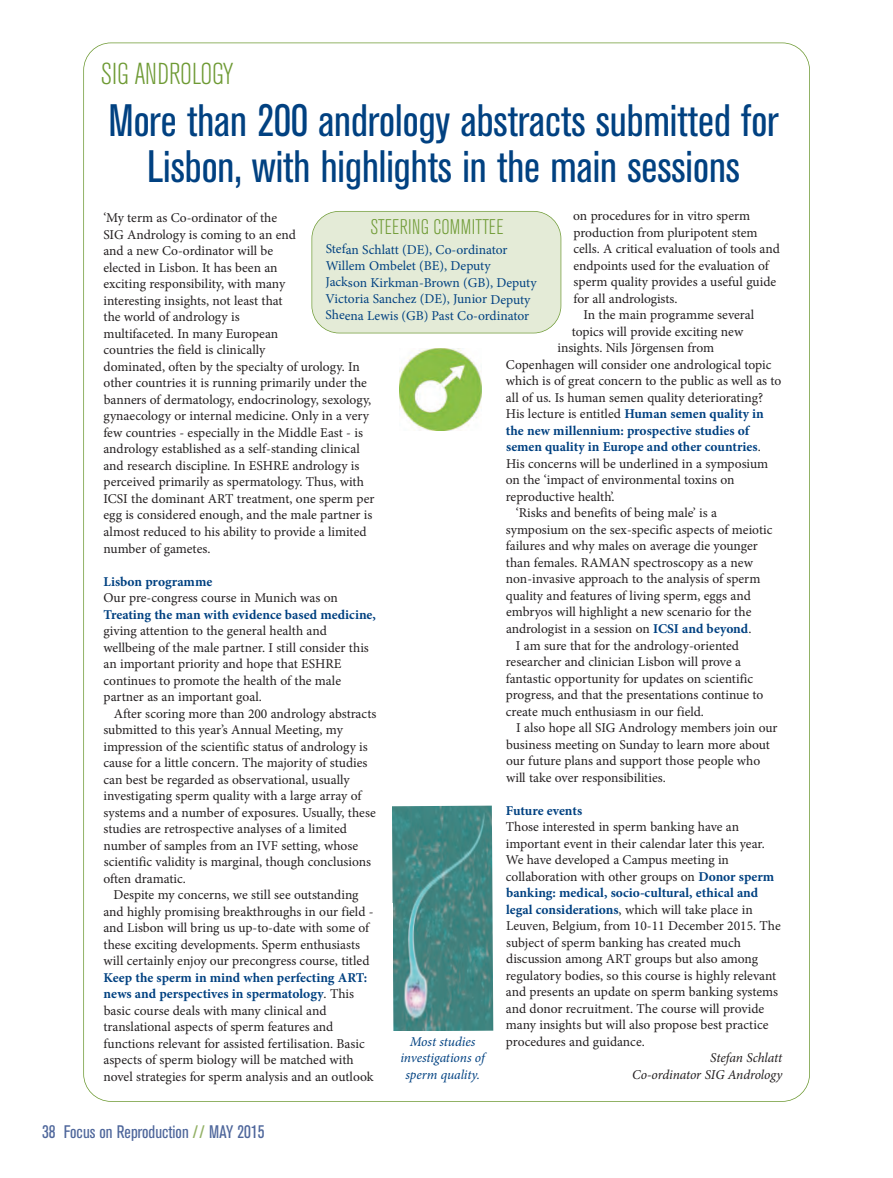
<style>
.page{position:relative;width:893px;height:1178px;background:#fff}
.page>*{position:absolute;margin:0;border:0;box-sizing:border-box;transform-origin:0 0}
.t1{font:condensed 45px/46.5px "Akzidenz Grotesk BQ";color:#014181;text-align:center}
.t2{font:300 condensed 30px "Akzidenz Grotesk BQ";letter-spacing:-.005em;color:#6e9a34}
.t3{font:300 condensed 21px "Akzidenz Grotesk BQ";letter-spacing:.02em;color:#6e9a34}
.t4{font:condensed 18px "Akzidenz Grotesk BQ";color:#4e669b}
.t5{font:13.5px/16.5px "Minion Pro";color:#231f20}
.t6{font:13.5px/16.5px "Minion Pro";letter-spacing:-.005em;color:#014181}
.t7{font:700 13.5px "Minion Pro";color:#014181}
.t8{font:italic 13.5px/16.5px "Minion Pro";letter-spacing:-.01em;color:#014181;text-align:center}
.t9{font:italic 13.5px/16.5px "Minion Pro";letter-spacing:-.01em;color:#231f20;text-align:right}
.s1{font-weight:700;color:#014181}
.s2{font-weight:400;color:#231f20}
.s3{color:#93b166}
</style>
<div class="page">
<img style="left:400px;top:348px;width:82px;height:82px">
<div style="left:312px;top:212px;width:249px;height:121px;background:#e4ebd7;border-radius:27px"></div>
<div style="left:311px;top:211px;width:250px;height:122px;border:2px solid #6e9a34;border-radius:28px"></div>
<img style="left:392px;top:805px;width:101px;height:226px">
<h2 class="t2" style="left:101px;top:63px;width:134px">SIG ANDROLOGY</h2>
<h1 class="t1" style="left:108px;top:100px;width:672px">More than 200 andrology abstracts submitted for<br>Lisbon, with highlights in the main sessions</h1>
<p class="t5" style="left:573px;top:209px;width:179px">on procedures for in vitro sperm</p>
<p class="t5" style="left:573px;top:226px;width:186px">production from pluripotent stem</p>
<p class="t5" style="left:573px;top:242px;width:208px">cells. A critical evaluation of tools and</p>
<p class="t5" style="left:574px;top:259px;width:197px">endpoints used for the evaluation of</p>
<p class="t5" style="left:574px;top:275px;width:204px">sperm quality provides a useful guide</p>
<p class="t5" style="left:574px;top:292px;width:106px">for all andrologists.</p>
<p class="t5" style="left:583px;top:308px;width:172px">In the main programme several</p>
<p class="t5" style="left:572px;top:325px;width:173px">topics will provide exciting new</p>
<p class="t5" style="left:557px;top:341px;width:158px">insights. Nils Jörgensen from</p>
<p class="t5" style="left:506px;top:358px;width:267px">Copenhagen will consider one andrological topic</p>
<p class="t5" style="left:506px;top:374px;width:277px">which is of great concern to the public as well as to</p>
<p class="t5" style="left:506px;top:391px;width:259px">all of us. Is human semen quality deteriorating?</p>
<p class="t5" style="left:506px;top:407px;width:259px">His lecture is entitled <span class="s1">Human semen quality in</span></p>
<p class="t7" style="left:506px;top:426px;width:245px">the new millennium: prospective studies of</p>
<p class="t7" style="left:506px;top:442px;width:256px">semen quality in Europe and other countries<span class="s2">.</span></p>
<p class="t5" style="left:506px;top:457px;width:264px">His concerns will be underlined in a symposium</p>
<p class="t5" style="left:506px;top:473px;width:230px">on the ‘impact of environmental toxins on</p>
<p class="t5" style="left:506px;top:490px;width:110px">reproductive health’.</p>
<p class="t5" style="left:516px;top:506px;width:203px">‘Risks and benefits of being male’ is a</p>
<p class="t5" style="left:506px;top:523px;width:268px">symposium on the sex-specific aspects of meiotic</p>
<p class="t5" style="left:506px;top:539px;width:253px">failures and why males on average die younger</p>
<p class="t5" style="left:506px;top:556px;width:249px">than females. RAMAN spectroscopy as a new</p>
<p class="t5" style="left:506px;top:572px;width:256px">non-invasive approach to the analysis of sperm</p>
<p class="t5" style="left:506px;top:589px;width:246px">quality and features of living sperm, eggs and</p>
<p class="t5" style="left:506px;top:605px;width:247px">embryos will highlight a new scenario for the</p>
<p class="t5" style="left:506px;top:622px;width:247px">andrologist in a session on <span class="s1">ICSI and beyond</span>.</p>
<p class="t5" style="left:516px;top:638px;width:225px">I am sure that for the andrology-oriented</p>
<p class="t5" style="left:506px;top:655px;width:237px">researcher and clinician Lisbon will prove a</p>
<p class="t5" style="left:506px;top:671px;width:249px">fantastic opportunity for updates on scientific</p>
<p class="t5" style="left:506px;top:688px;width:259px">progress, and that the presentations continue to</p>
<p class="t5" style="left:506px;top:704px;width:199px">create much enthusiasm in our field.</p>
<p class="t5" style="left:516px;top:721px;width:263px">I also hope all SIG Andrology members join our</p>
<p class="t5" style="left:506px;top:737px;width:266px">business meeting on Sunday to learn more about</p>
<p class="t5" style="left:506px;top:754px;width:256px">our future plans and support those people who</p>
<p class="t5" style="left:506px;top:770px;width:161px">will take over responsibilities.</p>
<p class="t7" style="left:506px;top:805px;width:78px">Future events</p>
<p class="t5" style="left:506px;top:820px;width:277px">Those interested in sperm banking have an important event in their calendar later this year.<br>We have developed a Campus meeting in collaboration with other groups on <span class="s1">Donor sperm banking: medical, socio-cultural, ethical and legal considerations</span>, which will take place in Leuven, Belgium, from 10-11 December 2015. The subject of sperm banking has created much discussion among ART groups but also among regulatory bodies, so this course is highly relevant and presents an update on sperm banking systems and donor recruitment. The course will provide many insights but will also propose best practice procedures and guidance.</p>
<p class="t9" style="left:632px;top:1051px;width:152px">Stefan Schlatt<br>Co-ordinator SIG Andrology</p>
<p class="t5" style="left:103px;top:211px;width:272px">‘My term as Co-ordinator of the<br>SIG Andrology is coming to an end<br>and a new Co-ordinator will be<br>elected in Lisbon. It has been an<br>exciting responsibility, with many<br>interesting insights, not least that<br>the world of andrology is<br>multifaceted. In many European<br>countries the field is clinically<br>dominated, often by the specialty of urology. In other countries it is running primarily under the banners of dermatology, endocrinology, sexology, gynaecology or internal medicine. Only in a very few countries - especially in the Middle East - is andrology established as a self-standing clinical and research discipline. In ESHRE andrology is perceived primarily as spermatology. Thus, with ICSI the dominant ART treatment, one sperm per egg is considered enough, and the male partner is almost reduced to his ability to provide a limited number of gametes.</p>
<p class="t7" style="left:103px;top:576px;width:110px">Lisbon programme</p>
<p class="t5" style="left:103px;top:591px;width:236px">Our pre-congress course in Munich was on</p>
<p class="t7" style="left:103px;top:609px;width:274px">Treating the man with evidence based medicine,</p>
<p class="t5" style="left:103px;top:624px;width:267px">giving attention to the general health and wellbeing of the male partner. I still consider this an important priority and hope that ESHRE continues to promote the health of the male partner as an important goal.</p>
<p class="t5" style="left:103px;top:706px;width:275px;text-indent:10px">After scoring more than 200 andrology abstracts submitted to this year’s Annual Meeting, my impression of the scientific status of andrology is cause for a little concern. The majority of studies can best be regarded as observational, usually investigating sperm quality with a large array of systems and a number of exposures. Usually, these studies are retrospective analyses of a limited number of samples from an IVF setting, whose scientific validity is marginal, though conclusions often dramatic.</p>
<p class="t5" style="left:103px;top:888px;width:272px;text-indent:10px">Despite my concerns, we still see outstanding and highly promising breakthroughs in our field - and Lisbon will bring us up-to-date with some of these exciting developments. Sperm enthusiasts will certainly enjoy our precongress course, titled</p>
<p class="t5" style="left:103px;top:970px;width:272px"><span class="s1">Keep the sperm in mind when perfecting ART: news and perspectives in spermatology</span>. This basic course deals with many clinical and translational aspects of sperm features and functions relevant for assisted fertilisation. Basic aspects of sperm biology will be matched with novel strategies for sperm analysis and an outlook</p>
<h3 class="t3" style="left:370px;top:219px;width:134px">STEERING COMMITTEE</h3>
<p class="t6" style="left:326px;top:242px;width:212px">Stefan Schlatt (DE), Co-ordinator Willem Ombelet (BE), Deputy<br>Jackson Kirkman-Brown (GB), Deputy Victoria Sanchez (DE), Junior Deputy Sheena Lewis (GB) Past Co-ordinator</p>
<p class="t8" style="left:400px;top:1034px;width:86px">Most studies investigations of sperm quality.</p>
<h3 class="t4" style="left:42px;top:1125px;width:224px">38 Focus on Reproduction <span class="s3">//</span> MAY 2015</h3>
</div>
